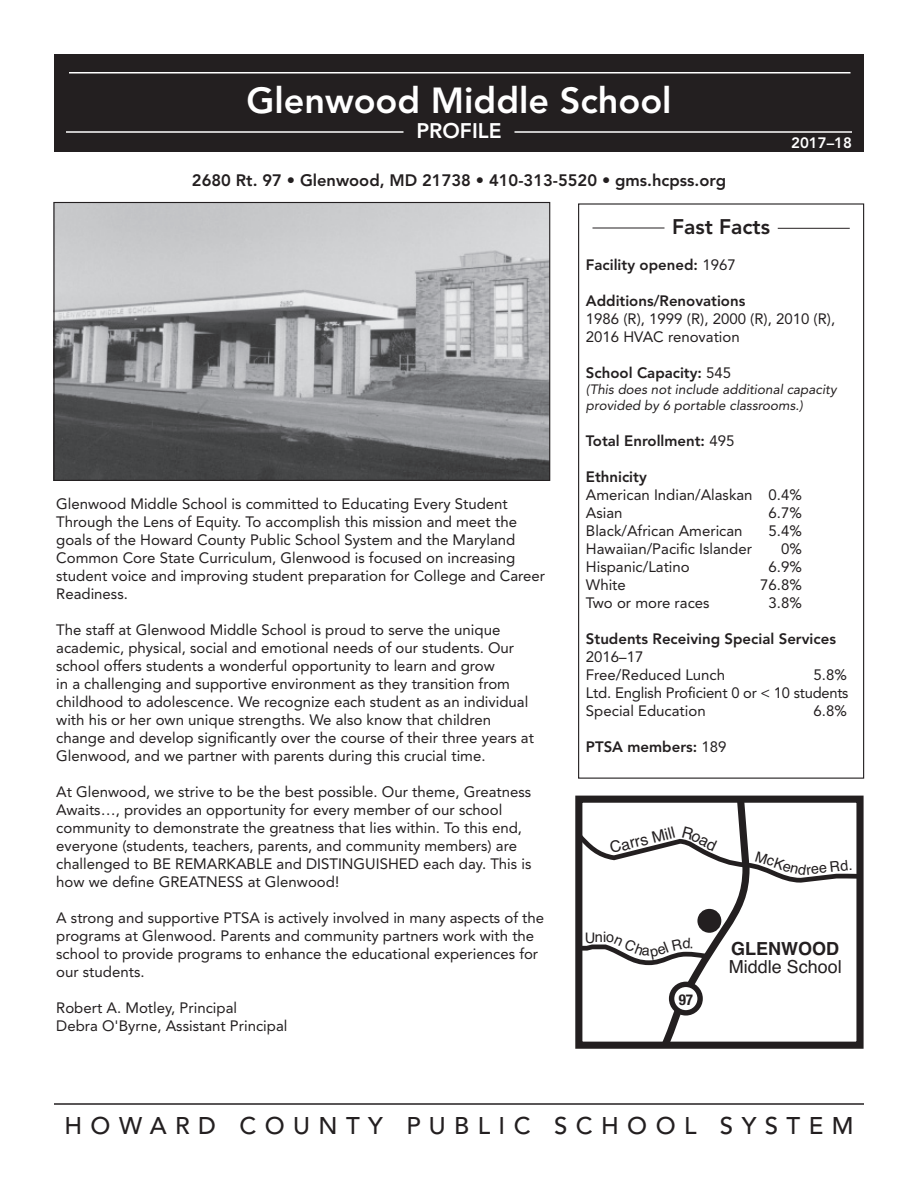
<style>
.page{position:relative;width:918px;height:1188px;background:#fff}
.page>*{position:absolute;margin:0;border:0;box-sizing:border-box;transform-origin:0 0}
.t1{font:800 36px "Avenir LT Std";color:#fff}
.t2{font:500 24px "Avenir LT Std";letter-spacing:.35em;color:#231f20}
.t3{font:800 21px "Avenir LT Std";color:#231f20}
.t4{font:800 21px "Avenir LT Std";color:#fff}
.t5{font:18px/18px "Helvetica";color:#231f20}
.t6{font:800 16.5px "Avenir LT Std";color:#231f20}
.t7{font:15.9px "Helvetica";color:#231f20}
.t8{font:15px/18px "Avenir LT Std";color:#231f20}
.t9{font:800 15px/18px "Avenir LT Std";color:#231f20}
.t10{font:800 15px "Avenir LT Std";color:#fff}
.t11{font:700 condensed 15px "Helvetica Neue LT Std";color:#231f20}
.t12{font:14.55px "Helvetica";color:#231f20}
.t13{font:italic 13.5px/16.2px "Avenir LT Std";color:#231f20}
.s1{font-weight:400}
.s2{font-weight:700}
</style>
<div class="page">
<div style="left:54px;top:54px;width:810px;height:98px;background:#231f20"></div>
<hr style="left:66px;top:131px;width:338px;height:2px;background:#fff">
<hr style="left:514px;top:131px;width:338px;height:2px;background:#fff">
<hr style="left:69px;top:72px;width:781px;height:2px;background:#fff">
<div style="left:578px;top:203px;width:286px;height:576px;border:1px solid #231f20"></div>
<img style="left:55px;top:204px;width:493px;height:275px">
<div style="left:53px;top:202px;width:497px;height:279px;border:1px solid #231f20"></div>
<hr style="left:54px;top:1103px;width:810px;height:2px;background:#231f20">
<hr style="left:592px;top:228px;width:72px;height:1px;background:#231f20">
<hr style="left:778px;top:228px;width:72px;height:1px;background:#231f20">
<svg style="left:575px;top:796px;width:287px;height:253px"></svg>
<p class="t1" style="left:246px;top:79px;width:427px">Glenwood Middle School</p>
<p class="t4" style="left:416px;top:119px;width:87px">PROFILE</p>
<p class="t6" style="left:192px;top:171px;width:536px">2680 Rt. 97 • Glenwood, MD 21738 • 410-313-5520 • gms.hcpss.org</p>
<p class="t10" style="left:791px;top:134px;width:62px">2017–18</p>
<p class="t8" style="left:56px;top:495px;width:490px">Glenwood Middle School is committed to Educating Every Student Through the Lens of Equity. To accomplish this mission and meet the goals of the Howard County Public School System and the Maryland Common Core State Curriculum, Glenwood is focused on increasing student voice and improving student preparation for College and Career Readiness.</p>
<p class="t8" style="left:56px;top:621px;width:479px">The staff at Glenwood Middle School is proud to serve the unique academic, physical, social and emotional needs of our students. Our school offers students a wonderful opportunity to learn and grow<br>in a challenging and supportive environment as they transition from childhood to adolescence. We recognize each student as an individual with his or her own unique strengths. We also know that children change and develop significantly over the course of their three years at Glenwood, and we partner with parents during this crucial time.</p>
<p class="t8" style="left:56px;top:783px;width:477px">At Glenwood, we strive to be the best possible. Our theme, Greatness Awaits…, provides an opportunity for every member of our school community to demonstrate the greatness that lies within. To this end, everyone (students, teachers, parents, and community members) are challenged to BE REMARKABLE and DISTINGUISHED each day. This is how we define GREATNESS at Glenwood!</p>
<p class="t8" style="left:56px;top:909px;width:490px">A strong and supportive PTSA is actively involved in many aspects of the programs at Glenwood. Parents and community partners work with the school to provide programs to enhance the educational experiences for our students.</p>
<p class="t8" style="left:56px;top:999px;width:182px">Robert A. Motley, Principal</p>
<p class="t8" style="left:56px;top:1017px;width:233px">Debra O'Byrne, Assistant Principal</p>
<p class="t3" style="left:672px;top:214px;width:99px">Fast Facts</p>
<p class="t9" style="left:586px;top:256px;width:151px">Facility opened: <span class="s1">1967</span></p>
<p class="t9" style="left:586px;top:292px;width:161px">Additions/Renovations</p>
<p class="t8" style="left:586px;top:310px;width:251px">1986 (R), 1999 (R), 2000 (R), 2010 (R),<br>2016 HVAC renovation</p>
<p class="t9" style="left:586px;top:364px;width:147px">School Capacity: <span class="s1">545</span></p>
<p class="t13" style="left:586px;top:382px;width:252px">(This does not include additional capacity provided by 6 portable classrooms.)</p>
<p class="t9" style="left:586px;top:432px;width:150px">Total Enrollment: <span class="s1">495</span></p>
<p class="t9" style="left:586px;top:468px;width:62px">Ethnicity</p>
<p class="t8" style="left:586px;top:486px;width:217px">American Indian/Alaskan 0.4%</p>
<p class="t8" style="left:586px;top:504px;width:38px">Asian</p>
<p class="t8" style="left:769px;top:504px;width:35px">6.7%</p>
<p class="t8" style="left:586px;top:522px;width:158px">Black/African American</p>
<p class="t8" style="left:769px;top:522px;width:35px">5.4%</p>
<p class="t8" style="left:586px;top:540px;width:168px">Hawaiian/Pacific Islander</p>
<p class="t8" style="left:781px;top:540px;width:22px">0%</p>
<p class="t8" style="left:586px;top:558px;width:105px">Hispanic/Latino</p>
<p class="t8" style="left:769px;top:558px;width:35px">6.9%</p>
<p class="t8" style="left:586px;top:576px;width:42px">White</p>
<p class="t8" style="left:760px;top:576px;width:43px">76.8%</p>
<p class="t8" style="left:586px;top:594px;width:125px">Two or more races</p>
<p class="t8" style="left:769px;top:594px;width:35px">3.8%</p>
<p class="t9" style="left:586px;top:630px;width:252px">Students Receiving Special Services<br><span class="s1">2016–17</span></p>
<p class="t8" style="left:586px;top:666px;width:141px">Free/Reduced Lunch</p>
<p class="t8" style="left:814px;top:666px;width:35px">5.8%</p>
<p class="t8" style="left:586px;top:684px;width:264px">Ltd. English Proficient 0 or &lt; 10 students</p>
<p class="t8" style="left:586px;top:702px;width:121px">Special Education</p>
<p class="t8" style="left:814px;top:702px;width:35px">6.8%</p>
<p class="t9" style="left:586px;top:738px;width:142px">PTSA members: <span class="s1">189</span></p>
<p class="t7" style="left:607px;top:836px;width:68px;rotate:-14deg">Carrs Mill</p>
<p class="t12" style="left:585px;top:925px;width:31px">Unio</p>
<p class="t11" style="left:679px;top:990px;width:16px">97</p>
<p class="t12" style="left:805px;top:858px;width:44px;rotate:-6deg">ree Rd</p>
<p class="t12" style="left:849px;top:854px;width:6px">.</p>
<p class="t5" style="left:729px;top:940px;width:115px"><span class="s2">GLENWOOD<br></span>Middle School</p>
<p class="t2" style="left:64px;top:1112px;width:791px">HOWARD COUNTY PUBLIC SCHOOL SYSTEM</p>
</div>
